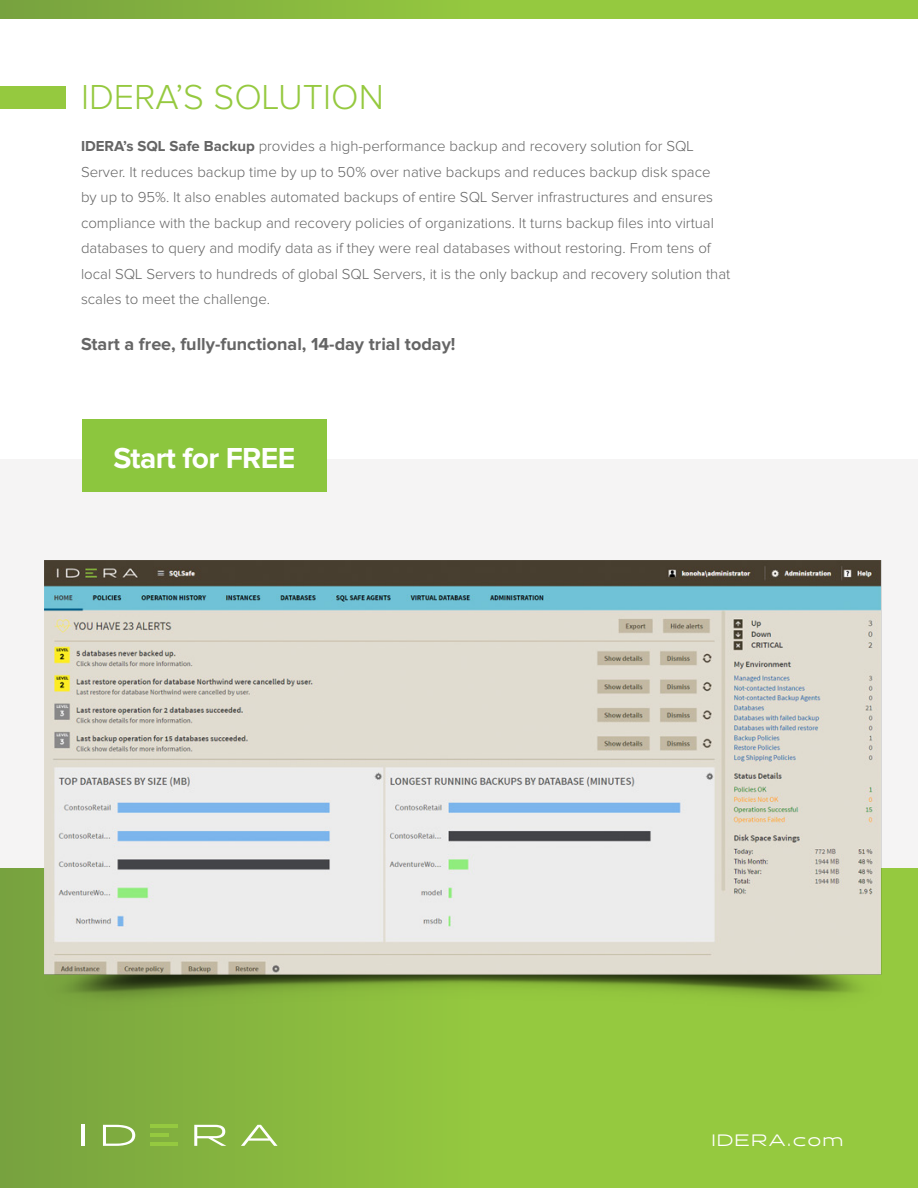
<style>
.page{position:relative;width:918px;height:1188px;background:#fff}
.page>*{position:absolute;margin:0;border:0;box-sizing:border-box;transform-origin:0 0}
.t1{font:300 36px "Proxima Nova";color:#95c93f}
.t2{font:700 30px "Proxima Nova";letter-spacing:-.02em;color:#fff}
.t3{font:700 18px "Proxima Nova";color:#656565}
.t4{font:16.5px "Halogen";letter-spacing:.1em;color:#fff}
.t5{font:300 15px/25.5px "Proxima Nova";color:#656565}
.s1{font-weight:700}
</style>
<div class="page">
<div style="left:0;top:459px;width:918px;height:612px;background:#f5f4f4"></div>
<div style="left:0;top:868px;width:918px;height:320px;background:linear-gradient(to right,#7eab40,#9cd33f)"></div>
<div style="left:82px;top:420px;width:244px;height:72px;background:#8cc63e"></div>
<hr style="left:81px;top:1125px;width:3px;height:21px;background:#fff">
<svg style="left:103px;top:1125px;width:32px;height:21px"></svg>
<svg style="left:194px;top:1125px;width:32px;height:21px"></svg>
<svg style="left:241px;top:1125px;width:37px;height:21px"></svg>
<hr style="left:150px;top:1125px;width:28px;height:3px;background:#95c940">
<hr style="left:150px;top:1143px;width:28px;height:3px;background:#95c940">
<hr style="left:150px;top:1134px;width:19px;height:3px;background:#95c940">
<div style="left:0;top:86px;width:66px;height:23px;background:#95c93f"></div>
<img style="left:45px;top:561px;width:836px;height:462px">
<div style="left:0;top:0;width:918px;height:19px;background:linear-gradient(to right,#7eaa3f,#9cd33f)"></div>
<h1 class="t1" style="left:81px;top:81px;width:304px">IDERA’S SOLUTION</h1>
<p class="t5" style="left:81px;top:134px;width:651px"><span class="s1">IDERA’s SQL Safe Backup</span> provides a high-performance backup and recovery solution for SQL Server. It reduces backup time by up to 50% over native backups and reduces backup disk space<br>by up to 95%. It also enables automated backups of entire SQL Server infrastructures and ensures compliance with the backup and recovery policies of organizations. It turns backup files into virtual databases to query and modify data as if they were real databases without restoring. From tens of local SQL Servers to hundreds of global SQL Servers, it is the only backup and recovery solution that scales to meet the challenge.</p>
<p class="t3" style="left:81px;top:336px;width:376px">Start a free, fully-functional, 14-day trial today!</p>
<h2 class="t2" style="left:113px;top:444px;width:183px">Start for FREE</h2>
<p class="t4" style="left:712px;top:1130px;width:133px">IDERA.com</p>
</div>
